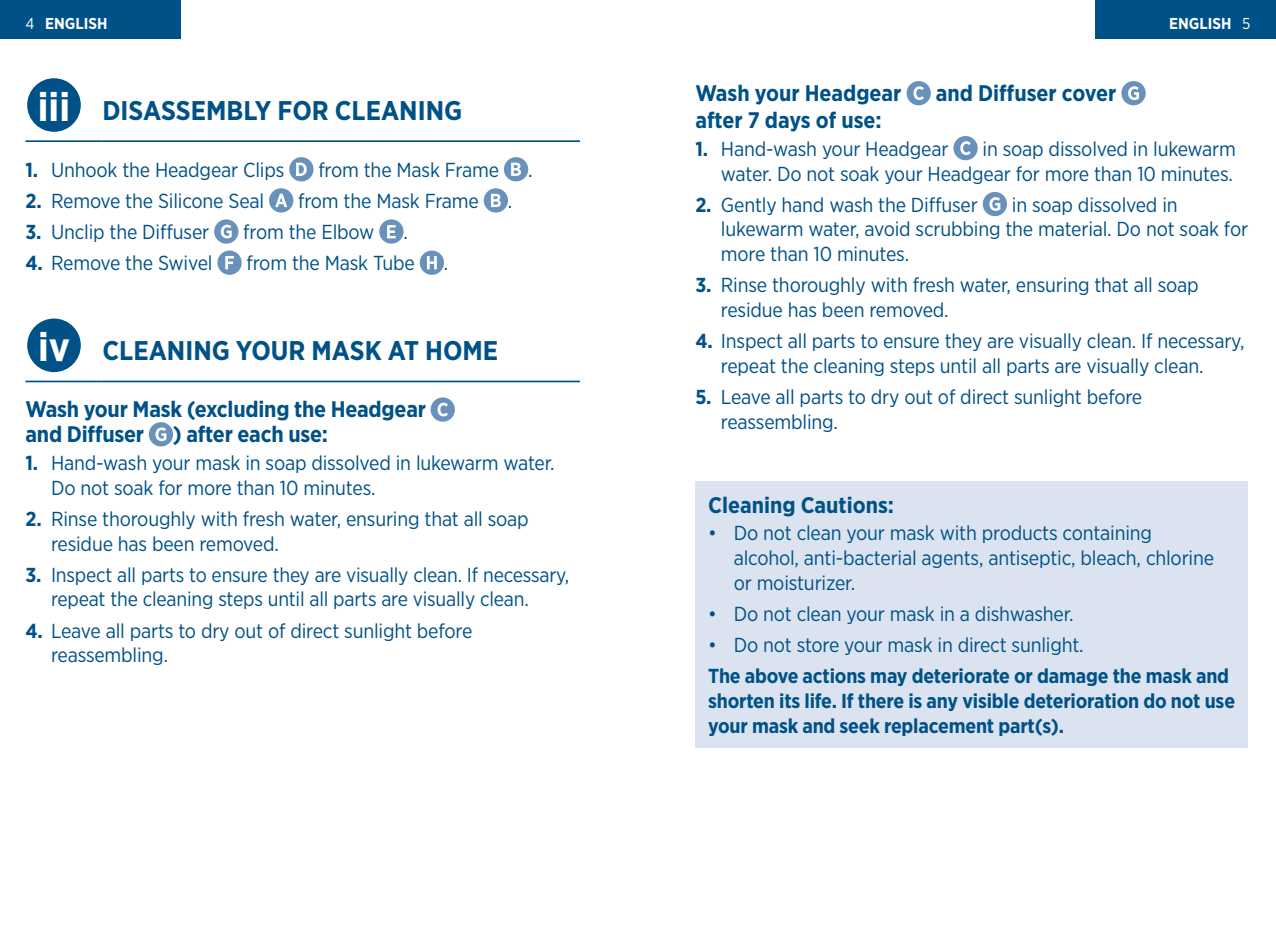
<style>
.page{position:relative;width:1276px;height:925px;background:#fff}
.page>*{position:absolute;margin:0;border:0;box-sizing:border-box;transform-origin:0 0}
.t1{font:700 27px "Gotham Narrow";color:#005187}
.t2{font:700 22.5px/24.8px "Gotham Narrow";letter-spacing:-.01em;color:#005187}
.t3{font:20.25px/24.8px "Gotham Narrow";letter-spacing:-.01em;color:#005187}
.t4{font:700 20.25px/24.8px "Gotham Narrow";letter-spacing:-.01em;color:#005187}
.t5{font:700 15.75px "Gotham Narrow";color:#fff}
.s1{font-weight:400}
.s2{font-size:40.27px;color:#fff}
.s3{font-weight:700}
</style>
<div class="page">
<div style="left:0;top:0;width:180px;height:38px;background:#005187"></div>
<div style="left:1095px;top:0;width:181px;height:38px;background:#005187"></div>
<div style="left:906px;top:81px;width:25px;height:24px;background:#6892bb;border-radius:50%"></div>
<svg style="left:913px;top:86px;width:11px;height:14px"></svg>
<div style="left:1121px;top:81px;width:24px;height:24px;background:#6892bb;border-radius:50%"></div>
<svg style="left:1128px;top:86px;width:11px;height:14px"></svg>
<div style="left:953px;top:136px;width:24px;height:24px;background:#6892bb;border-radius:50%"></div>
<svg style="left:960px;top:141px;width:10px;height:14px"></svg>
<div style="left:982px;top:192px;width:25px;height:24px;background:#6892bb;border-radius:50%"></div>
<svg style="left:989px;top:197px;width:11px;height:14px"></svg>
<div style="left:695px;top:482px;width:553px;height:266px;background:#dae3ef"></div>
<hr style="left:26px;top:140px;width:75px;height:2px;background:#005187">
<hr style="left:101px;top:140px;width:479px;height:2px;background:#005187">
<div style="left:27px;top:78px;width:54px;height:54px;background:#005187;border-radius:50%"></div>
<div style="left:289px;top:157px;width:24px;height:24px;background:#6892bb;border-radius:50%"></div>
<svg style="left:296px;top:163px;width:11px;height:13px"></svg>
<div style="left:504px;top:157px;width:24px;height:24px;background:#6892bb;border-radius:50%"></div>
<svg style="left:511px;top:163px;width:10px;height:13px"></svg>
<div style="left:269px;top:188px;width:24px;height:25px;background:#6892bb;border-radius:50%"></div>
<svg style="left:275px;top:194px;width:12px;height:13px"></svg>
<div style="left:484px;top:188px;width:24px;height:25px;background:#6892bb;border-radius:50%"></div>
<svg style="left:491px;top:194px;width:10px;height:13px"></svg>
<div style="left:214px;top:219px;width:24px;height:25px;background:#6892bb;border-radius:50%"></div>
<svg style="left:221px;top:225px;width:11px;height:13px"></svg>
<div style="left:379px;top:219px;width:24px;height:25px;background:#6892bb;border-radius:50%"></div>
<svg style="left:387px;top:225px;width:9px;height:13px"></svg>
<div style="left:217px;top:250px;width:25px;height:25px;background:#6892bb;border-radius:50%"></div>
<svg style="left:225px;top:256px;width:9px;height:13px"></svg>
<div style="left:420px;top:250px;width:24px;height:25px;background:#6892bb;border-radius:50%"></div>
<svg style="left:427px;top:256px;width:10px;height:13px"></svg>
<hr style="left:26px;top:381px;width:75px;height:1px;background:#005187">
<hr style="left:101px;top:381px;width:479px;height:1px;background:#005187">
<div style="left:27px;top:318px;width:54px;height:54px;background:#005187;border-radius:50%"></div>
<div style="left:430px;top:397px;width:25px;height:25px;background:#6892bb;border-radius:50%"></div>
<svg style="left:437px;top:403px;width:11px;height:13px"></svg>
<div style="left:149px;top:422px;width:24px;height:24px;background:#6892bb;border-radius:50%"></div>
<svg style="left:155px;top:427px;width:11px;height:14px"></svg>
<p class="t5" style="left:26px;top:13px;width:83px"><span class="s1">4</span> ENGLISH</p>
<p class="t5" style="left:1169px;top:13px;width:83px">ENGLISH <span class="s1">5</span></p>
<h1 class="t1" style="left:38px;top:93px;width:426px"><span class="s2">iii</span> DISASSEMBLY FOR CLEANING</h1>
<p class="t3" style="left:26px;top:157px;width:260px"><span class="s3">1.</span> Unhook the Headgear Clips</p>
<p class="t3" style="left:318px;top:157px;width:182px">from the Mask Frame</p>
<p class="t3" style="left:26px;top:188px;width:240px"><span class="s3">2.</span> Remove the Silicone Seal</p>
<p class="t3" style="left:298px;top:188px;width:182px">from the Mask Frame</p>
<p class="t3" style="left:26px;top:219px;width:185px"><span class="s3">3.</span> Unclip the Diffuser</p>
<p class="t3" style="left:243px;top:219px;width:133px">from the Elbow</p>
<p class="t3" style="left:403px;top:219px;width:6px">.</p>
<p class="t3" style="left:26px;top:250px;width:189px"><span class="s3">4.</span> Remove the Swivel</p>
<p class="t3" style="left:246px;top:250px;width:170px">from the Mask Tube</p>
<p class="t3" style="left:444px;top:250px;width:6px">.</p>
<p class="t3" style="left:508px;top:188px;width:6px">.</p>
<p class="t3" style="left:528px;top:157px;width:6px">.</p>
<h1 class="t1" style="left:38px;top:333px;width:462px"><span class="s2">iv</span> CLEANING YOUR MASK AT HOME</h1>
<p class="t2" style="left:26px;top:397px;width:402px">Wash your Mask (excluding the Headgear and Diffuser</p>
<p class="t2" style="left:173px;top:421px;width:157px">) after each use:</p>
<p class="t3" style="left:51px;top:450px;width:505px;text-indent:-26px"><span class="s3">1.</span> Hand-wash your mask in soap dissolved in lukewarm water.<br>Do not soak for more than 10 minutes.</p>
<p class="t3" style="left:51px;top:506px;width:479px;text-indent:-26px"><span class="s3">2.</span> Rinse thoroughly with fresh water, ensuring that all soap residue has been removed.</p>
<p class="t3" style="left:51px;top:562px;width:520px;text-indent:-26px"><span class="s3">3.</span> Inspect all parts to ensure they are visually clean. If necessary, repeat the cleaning steps until all parts are visually clean.</p>
<p class="t3" style="left:51px;top:618px;width:423px;text-indent:-26px"><span class="s3">4.</span> Leave all parts to dry out of direct sunlight before reassembling.</p>
<p class="t2" style="left:695px;top:80px;width:208px">Wash your Headgear</p>
<p class="t2" style="left:936px;top:80px;width:182px">and Diffuser cover</p>
<p class="t2" style="left:695px;top:107px;width:188px">after 7 days of use:</p>
<p class="t3" style="left:695px;top:136px;width:255px"><span class="s3">1.</span> Hand-wash your Headgear</p>
<p class="t3" style="left:721px;top:136px;width:516px;text-align:right">in soap dissolved in lukewarm<br>water. Do not soak your Headgear for more than 10 minutes.</p>
<p class="t3" style="left:695px;top:192px;width:284px"><span class="s3">2.</span> Gently hand wash the Diffuser</p>
<p class="t3" style="left:721px;top:192px;width:529px;text-indent:291px">in soap dissolved in lukewarm water, avoid scrubbing the material. Do not soak for more than 10 minutes.</p>
<p class="t3" style="left:721px;top:272px;width:479px;text-indent:-26px"><span class="s3">3.</span> Rinse thoroughly with fresh water, ensuring that all soap residue has been removed.</p>
<p class="t3" style="left:721px;top:328px;width:525px;text-indent:-26px"><span class="s3">4.</span> Inspect all parts to ensure they are visually clean. If necessary, repeat the cleaning steps until all parts are visually clean.</p>
<p class="t3" style="left:721px;top:384px;width:423px;text-indent:-26px"><span class="s3">5.</span> Leave all parts to dry out of direct sunlight before reassembling.</p>
<p class="t2" style="left:708px;top:492px;width:187px">Cleaning Cautions:</p>
<p class="t3" style="left:733px;top:520px;width:482px;text-indent:-26px">• Do not clean your mask with products containing alcohol, anti-bacterial agents, antiseptic, bleach, chlorine or moisturizer.</p>
<p class="t3" style="left:708px;top:601px;width:367px">• Do not clean your mask in a dishwasher.</p>
<p class="t3" style="left:708px;top:632px;width:377px">• Do not store your mask in direct sunlight.</p>
<p class="t4" style="left:708px;top:664px;width:528px">The above actions may deteriorate or damage the mask and shorten its life. If there is any visible deterioration do not use your mask and seek replacement part(s).</p>
</div>
